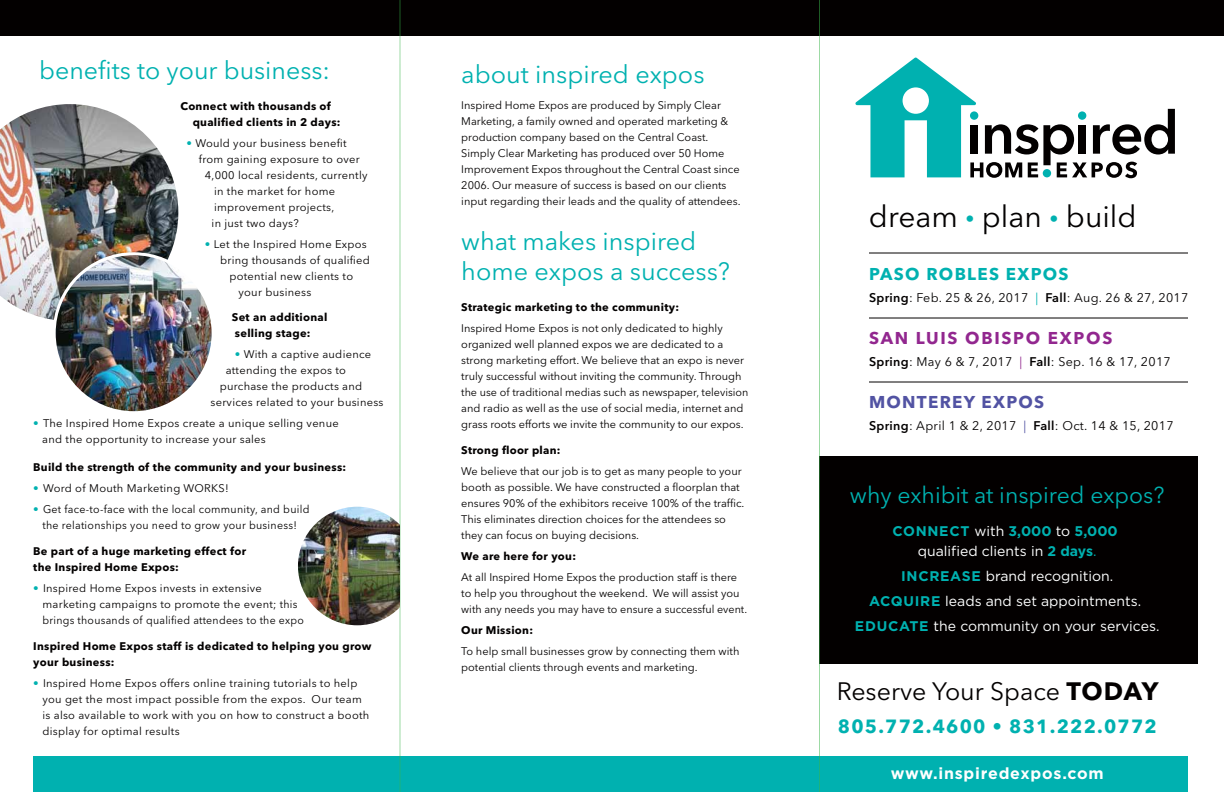
<style>
.page{position:relative;width:1224px;height:792px;background:#fff}
.page>*{position:absolute;margin:0;border:0;box-sizing:border-box;transform-origin:0 0}
.t1{font:30px "Avenir Next LT Pro";color:#030000}
.t2{font:25px/30px "Avenir Next LT Pro";color:#00b1b0}
.t3{font:25px "Avenir Next LT Pro";color:#030000}
.t4{font:23px "Avenir Next LT Pro";color:#00b1b0}
.t5{font:700 19px "Avenir Next LT Pro";letter-spacing:.065em;color:#00b1b0}
.t6{font:700 17px "Avenir Next LT Pro";letter-spacing:.1em;color:#92278f}
.t7{font:700 17px "Avenir Next LT Pro";letter-spacing:.075em;color:#00b1b0}
.t8{font:700 17px "Avenir Next LT Pro";letter-spacing:.075em;color:#5253a3}
.t9{font:700 16px "Gotham";letter-spacing:.05em;color:#fff}
.t10{font:14px/25px "Gotham";color:#fff;text-align:center}
.t11{font:12.5px "Avenir Next LT Pro";letter-spacing:.025em;color:#030000}
.t12{font:11px/16px "Avenir Next LT Pro";color:#030000}
.t13{font:11px/16px "Avenir Next LT Pro";letter-spacing:.025em;color:#030000}
.t14{font:700 11px/16px "Avenir Next LT Pro";letter-spacing:.025em;color:#030000}
.s1{color:#00b1b0}
.s2{font-size:18px;color:#00b1b0}
.s3{font-weight:600}
.s4{color:#92278f}
.s5{color:#5253a3}
.s6{font-weight:700;color:#00b1b0}
.s7{font-weight:700}
</style>
<div class="page">
<img style="left:1px;top:104px;width:177px;height:216px">
<img style="left:54px;top:254px;width:159px;height:159px;border-radius:79px">
<div style="left:53px;top:252px;width:162px;height:162px;border:3px solid #fff;border-radius:50%"></div>
<svg style="left:855px;top:57px;width:320px;height:121px"></svg>
<div style="left:820px;top:457px;width:378px;height:207px;background:#030000"></div>
<div style="left:33px;top:756px;width:1155px;height:36px;background:#00b1b0"></div>
<div style="left:0;top:0;width:1224px;height:36px;background:#030000"></div>
<hr style="left:869px;top:253px;width:319px;height:1px;background:#030000">
<hr style="left:869px;top:318px;width:319px;height:1px;background:#030000">
<hr style="left:869px;top:382px;width:319px;height:1px;background:#030000">
<hr style="left:0;top:102px;width:1px;height:207px;background:#f5f5f5">
<svg style="left:819px;top:0;width:1px;height:792px"></svg>
<svg style="left:400px;top:0;width:1px;height:792px"></svg>
<img style="left:298px;top:507px;width:102px;height:118px">
<h2 class="t2" style="left:39px;top:55px;width:292px">benefits to your business:</h2>
<p class="t14" style="left:193px;top:98px;width:149px;text-indent:-12px">Connect with thousands of qualified clients in 2 days:</p>
<p class="t13" style="left:187px;top:136px;width:162px"><span class="s1">•</span> Would your business benefit</p>
<p class="t13" style="left:199px;top:152px;width:163px">from gaining exposure to over</p>
<p class="t13" style="left:205px;top:168px;width:164px">4,000 local residents, currently</p>
<p class="t13" style="left:214px;top:184px;width:123px">in the market for home</p>
<p class="t13" style="left:214px;top:200px;width:122px">improvement projects,</p>
<p class="t13" style="left:212px;top:216px;width:89px">in just two days?</p>
<p class="t13" style="left:205px;top:237px;width:164px"><span class="s1">•</span> Let the Inspired Home Expos</p>
<p class="t13" style="left:220px;top:253px;width:151px">bring thousands of qualified</p>
<p class="t13" style="left:229px;top:269px;width:125px">potential new clients to</p>
<p class="t13" style="left:239px;top:285px;width:74px">your business</p>
<p class="t14" style="left:232px;top:309px;width:97px">Set an additional selling stage:</p>
<p class="t13" style="left:235px;top:346px;width:138px"><span class="s1">•</span> With a captive audience</p>
<p class="t13" style="left:226px;top:362px;width:122px">attending the expos to</p>
<p class="t13" style="left:220px;top:378px;width:144px">purchase the products and</p>
<p class="t13" style="left:211px;top:394px;width:175px">services related to your business</p>
<p class="t13" style="left:42px;top:415px;width:298px;text-indent:-9px"><span class="s1">•</span> The Inspired Home Expos create a unique selling venue and the opportunity to increase your sales</p>
<p class="t14" style="left:33px;top:459px;width:314px">Build the strength of the community and your business:</p>
<p class="t13" style="left:33px;top:480px;width:197px"><span class="s1">•</span> Word of Mouth Marketing WORKS!</p>
<p class="t13" style="left:33px;top:501px;width:278px;text-align:center"><span class="s1">•</span> Get face-to-face with the local community, and build the relationships you need to grow your business!</p>
<p class="t14" style="left:33px;top:543px;width:214px">Be part of a huge marketing effect for the Inspired Home Expos:</p>
<p class="t13" style="left:42px;top:580px;width:263px;text-indent:-9px"><span class="s1">•</span> Inspired Home Expos invests in extensive marketing campaigns to promote the event; this brings thousands of qualified attendees to the expo</p>
<p class="t14" style="left:33px;top:638px;width:340px">Inspired Home Expos staff is dedicated to helping you grow your business:</p>
<p class="t13" style="left:42px;top:675px;width:328px;text-indent:-9px"><span class="s1">•</span> Inspired Home Expos offers online training tutorials to help you get the most impact possible from the expos. Our team is also available to work with you on how to construct a booth display for optimal results</p>
<h2 class="t2" style="left:461px;top:59px;width:245px">about inspired expos</h2>
<p class="t12" style="left:461px;top:97px;width:281px">Inspired Home Expos are produced by Simply Clear Marketing, a family owned and operated marketing &amp; production company based on the Central Coast.<br>Simply Clear Marketing has produced over 50 Home Improvement Expos throughout the Central Coast since 2006. Our measure of success is based on our clients input regarding their leads and the quality of attendees.</p>
<h2 class="t2" style="left:461px;top:226px;width:270px">what makes inspired home expos a success?</h2>
<p class="t14" style="left:461px;top:299px;width:219px">Strategic marketing to the community:</p>
<p class="t12" style="left:461px;top:320px;width:289px">Inspired Home Expos is not only dedicated to highly organized well planned expos we are dedicated to a strong marketing effort. We believe that an expo is never truly successful without inviting the community. Through the use of traditional medias such as newspaper, television and radio as well as the use of social media, internet and grass roots efforts we invite the community to our expos.</p>
<p class="t14" style="left:461px;top:442px;width:101px">Strong floor plan:</p>
<p class="t12" style="left:461px;top:463px;width:285px">We believe that our job is to get as many people to your booth as possible. We have constructed a floorplan that ensures 90% of the exhibitors receive 100% of the traffic.<br>This eliminates direction choices for the attendees so they can focus on buying decisions.</p>
<p class="t14" style="left:461px;top:548px;width:116px">We are here for you:</p>
<p class="t12" style="left:461px;top:569px;width:287px">At all Inspired Home Expos the production staff is there to help you throughout the weekend. We will assist you with any needs you may have to ensure a successful event.</p>
<p class="t14" style="left:461px;top:622px;width:73px">Our Mission:</p>
<p class="t12" style="left:461px;top:643px;width:280px">To help small businesses grow by connecting them with potential clients through events and marketing.</p>
<h1 class="t1" style="left:869px;top:199px;width:269px">dream <span class="s2">•</span> plan <span class="s2">•</span> build</h1>
<h3 class="t7" style="left:869px;top:263px;width:201px">PASO ROBLES EXPOS</h3>
<p class="t11" style="left:869px;top:290px;width:321px"><span class="s3">Spring</span>: Feb. 25 &amp; 26, 2017 <span class="s1">|</span> <span class="s3">Fall</span>: Aug. 26 &amp; 27, 2017</p>
<h3 class="t6" style="left:869px;top:327px;width:245px">SAN LUIS OBISPO EXPOS</h3>
<p class="t11" style="left:869px;top:354px;width:303px"><span class="s3">Spring</span>: May 6 &amp; 7, 2017 <span class="s4">|</span> <span class="s3">Fall</span>: Sep. 16 &amp; 17, 2017</p>
<h3 class="t8" style="left:869px;top:391px;width:177px">MONTEREY EXPOS</h3>
<p class="t11" style="left:869px;top:418px;width:306px"><span class="s3">Spring</span>: April 1 &amp; 2, 2017 <span class="s5">|</span> <span class="s3">Fall</span>: Oct. 14 &amp; 15, 2017</p>
<h3 class="t4" style="left:850px;top:482px;width:316px">why exhibit at inspired expos?</h3>
<p class="t10" style="left:892px;top:520px;width:227px;line-height:20px"><span class="s6">CONNECT</span> with <span class="s6">3,000</span> to <span class="s6">5,000 </span>qualified clients in <span class="s6">2 days</span><span class="s1">.</span></p>
<p class="t10" style="left:855px;top:563px;width:306px"><span class="s6">INCREASE</span> brand recognition.<br><span class="s6">ACQUIRE</span> leads and set appointments.<br><span class="s6">EDUCATE</span> the community on your services.</p>
<h2 class="t3" style="left:837px;top:676px;width:324px">Reserve Your Space <span class="s7">TODAY</span></h2>
<h3 class="t5" style="left:838px;top:715px;width:320px">805.772.4600 • 831.222.0772</h3>
<h3 class="t9" style="left:891px;top:764px;width:215px">www.inspiredexpos.com</h3>
</div>
